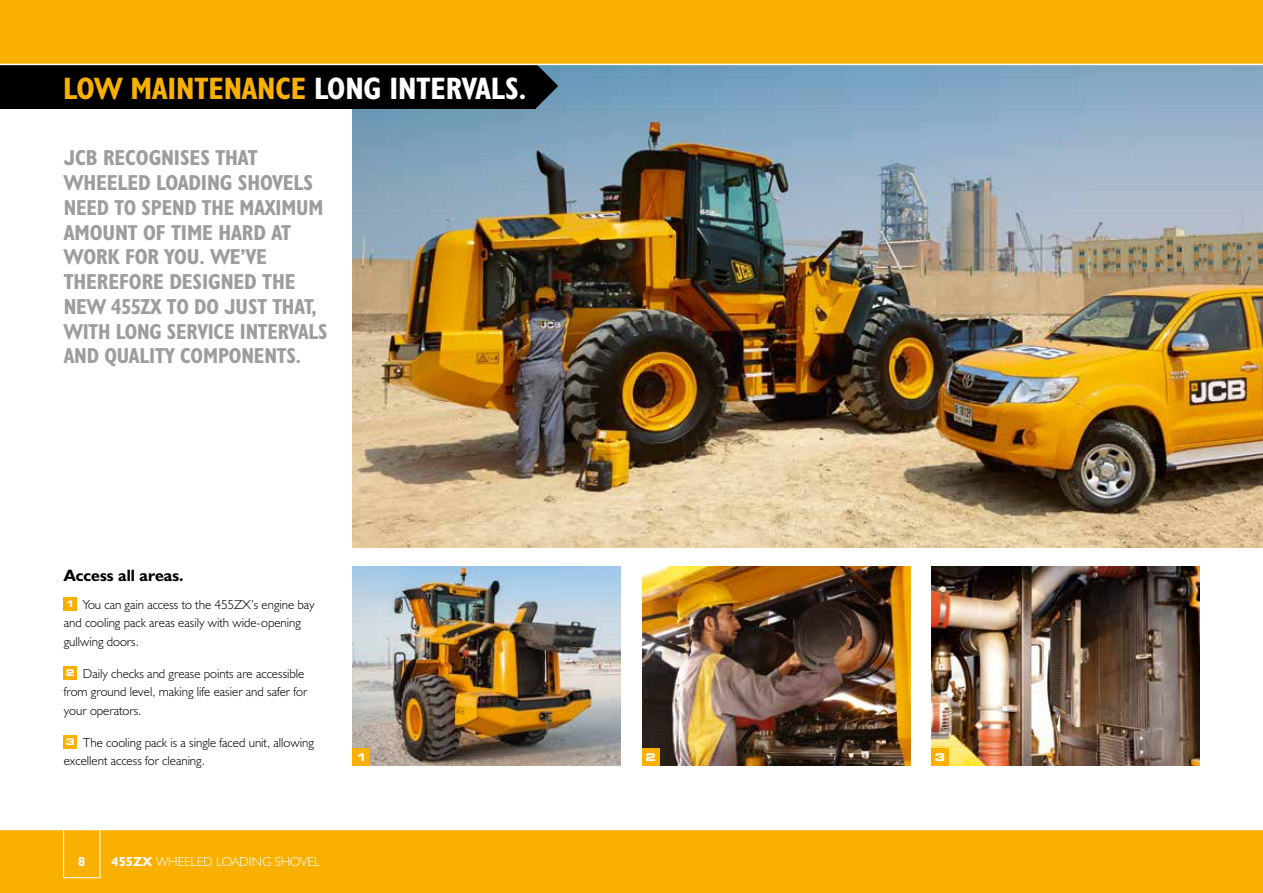
<style>
.page{position:relative;width:1263px;height:893px;background:#fff}
.page>*{position:absolute;margin:0;border:0;box-sizing:border-box;transform-origin:0 0}
.t1{font:31.2px "JCB Bold Condensed";color:#f9b000}
.t2{font:21.75px/24.8px "JCB Bold Condensed";letter-spacing:-.005em;color:#9c9d9d}
.t3{font:16.5px "JCB Bold";color:#000}
.t4{font:13.2px/18.8px "JCB Light";color:#000}
.t5{font:13.2px "JCB Light";color:#fff}
.t6{font:13.2px "JCB Bold";color:#fff}
.t7{font:700 expanded 10.5px "Square 721 BT";color:#fff}
.s1{color:#fff}
.s2{font-family:"Square 721 BT";font-weight:700;font-stretch:expanded;font-size:9.15px;color:#fff}
.s3{font-family:"JCB Bold"}
</style>
<div class="page">
<img style="left:642px;top:567px;width:268px;height:198px">
<img style="left:353px;top:65px;width:910px;height:482px">
<svg style="left:535px;top:65px;width:23px;height:44px"></svg>
<div style="left:0;top:52px;width:535px;height:57px;background:#000"></div>
<div style="left:0;top:0;width:1263px;height:64px;background:#f9b000"></div>
<div style="left:0;top:829px;width:1263px;height:64px;background:#f9b000"></div>
<hr style="left:0;top:829px;width:1263px;height:1px;background:#fff">
<img style="left:353px;top:567px;width:268px;height:198px">
<img style="left:931px;top:567px;width:268px;height:198px">
<div style="left:353px;top:748px;width:17px;height:17px;background:#f9b000"></div>
<hr style="left:0;top:64px;width:1263px;height:1px;background:#fff">
<div style="left:63px;top:829px;width:37px;height:49px;border:1px solid #fff"></div>
<div style="left:64px;top:597px;width:13px;height:14px;background:#f9b000"></div>
<div style="left:64px;top:666px;width:13px;height:14px;background:#f9b000"></div>
<div style="left:64px;top:735px;width:13px;height:14px;background:#f9b000"></div>
<div style="left:642px;top:748px;width:17px;height:17px;background:#f9b000"></div>
<div style="left:931px;top:748px;width:17px;height:17px;background:#f9b000"></div>
<h1 class="t1" style="left:63px;top:69px;width:465px">LOW MAINTENANCE <span class="s1">LONG INTERVALS.</span></h1>
<h2 class="t2" style="left:64px;top:145px;width:265px">JCB RECOGNISES THAT<br>WHEELED LOADING SHOVELS<br>NEED TO SPEND THE MAXIMUM<br>AMOUNT OF TIME HARD AT<br>WORK FOR YOU. WE’VE<br>THEREFORE DESIGNED THE<br>NEW 455ZX TO DO JUST THAT,<br>WITH LONG SERVICE INTERVALS<br>AND QUALITY COMPONENTS.</h2>
<p class="t3" style="left:64px;top:565px;width:121px">Access all areas.</p>
<p class="t4" style="left:64px;top:594px;width:252px"><span class="s2">1</span> You can gain access to the 455ZX’s engine bay and cooling pack areas easily with wide-opening gullwing doors.</p>
<p class="t4" style="left:64px;top:663px;width:245px"><span class="s2">2</span> Daily checks and grease points are accessible from ground level, making life easier and safer for your operators.</p>
<p class="t4" style="left:64px;top:732px;width:251px"><span class="s2">3</span> The cooling pack is a single faced unit, allowing excellent access for cleaning.</p>
<p class="t6" style="left:78px;top:853px;width:9px">8</p>
<p class="t5" style="left:112px;top:853px;width:210px"><span class="s3">455ZX</span> WHEELED LOADING SHOVEL</p>
<p class="t7" style="left:356px;top:751px;width:12px">1</p>
<p class="t7" style="left:645px;top:751px;width:12px">2</p>
<p class="t7" style="left:935px;top:751px;width:12px">3</p>
</div>
